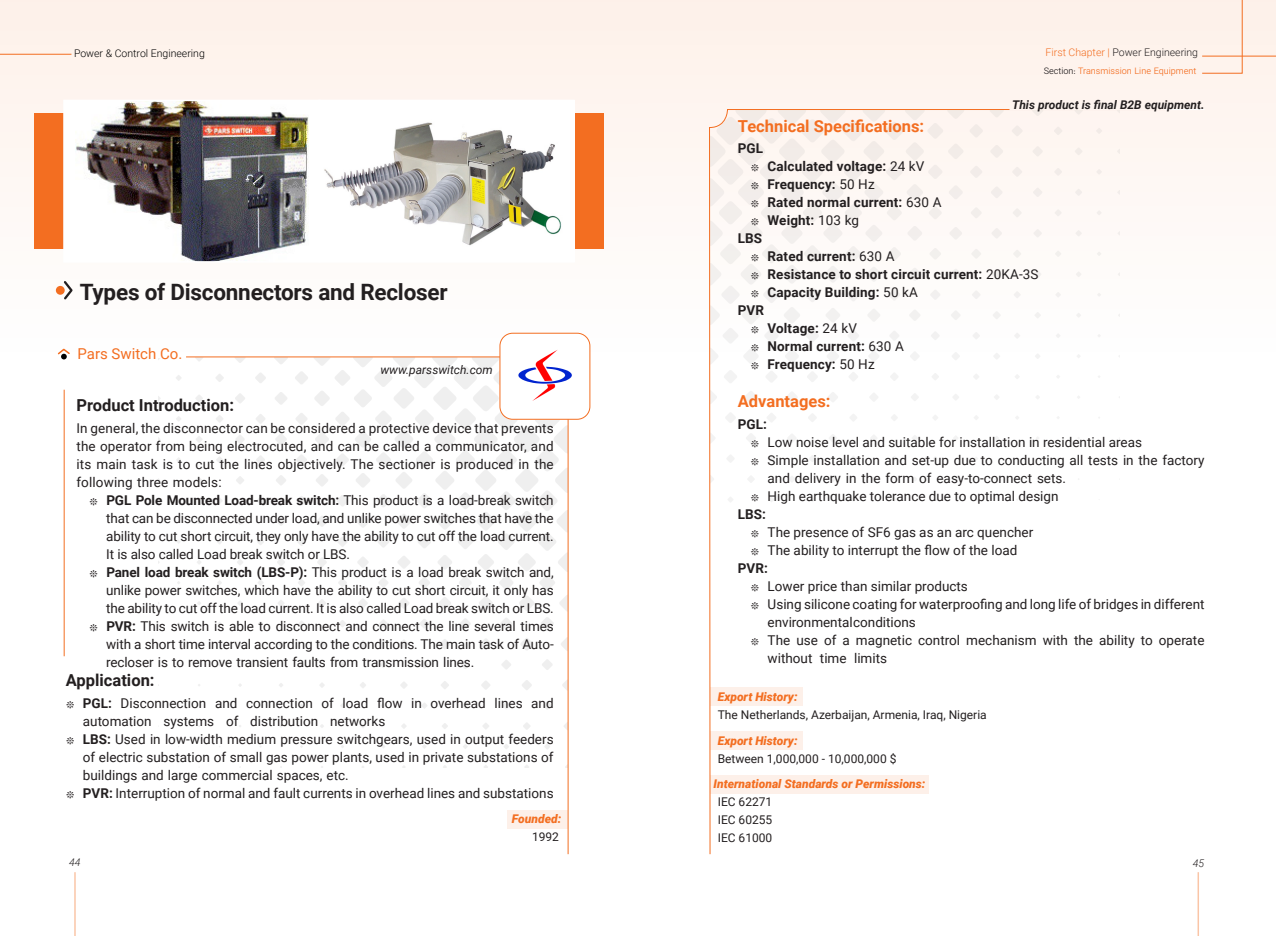
<style>
.page{position:relative;width:1276px;height:936px;background:#fff}
.page>*{position:absolute;margin:0;border:0;box-sizing:border-box;transform-origin:0 0}
.Product_Name_C1{font:700 22.5px "Roboto";letter-spacing:-.01em;color:#231f20}
.Technical_Specificat{font:700 16.5px "Roboto";color:#f36e21}
.Product_Introduction{font:700 16.5px "Roboto";color:#231f20}
.Company_Name_C1{font:15px "Roboto";color:#f36e21}
.Text{font:13.5px/18px "Roboto";color:#231f20;text-align:justify}
.Text-2{font:700 13.5px "Roboto";letter-spacing:.01em;color:#231f20}
.Founded_Text{font:12px "Roboto";color:#231f20}
.Exports_History_C1{font:italic 900 12px "Roboto";color:#f36e21}
.B2BC{font:italic 700 12px "Roboto";color:#231f20}
.Exports_History_C2{font:italic 900 12px "Roboto";color:#f36e21}
.Standard_Bullet{font:12px "Roboto";color:#231f20}
.Website{font:italic 12px "Roboto";color:#231f20}
.t1{font:300 10.5px "Roboto";color:#231f20}
.t2{font:300 10.5px "Roboto";color:#000}
.t3{font:italic 300 10.5px "Roboto";color:#231f20}
.t4{font:300 9px "IRAN Sans X";color:#f36e21}
.s1{font-family:"IRAN Sans X"}
.s2{font-weight:700}
.s3{color:#f36e21}
.s4{color:#231f20}
.s5{font-family:"IRAN Sans X";font-weight:400}
.s6{font-weight:400}
</style>
<div class="page">
<div style="left:0;top:0;width:638px;height:364px;background:#fef7f2"></div>
<div style="left:638px;top:0;width:638px;height:364px;background:linear-gradient(to bottom,#fdf1e9,#feffff)"></div>
<hr style="left:1197px;top:872px;width:2px;height:63px;background:#f36e21">
<hr style="left:0;top:54px;width:71px;height:1px;background:#f36e21">
<svg style="left:109px;top:356px;width:459px;height:498px"></svg>
<div style="left:500px;top:333px;width:90px;height:86px;background:#fff;border-radius:13px"></div>
<div style="left:500px;top:333px;width:90px;height:86px;border:1px solid #f36e21;border-radius:13px"></div>
<hr style="left:74px;top:872px;width:2px;height:63px;background:#f36e21">
<svg style="left:56px;top:347px;width:15px;height:12px"></svg>
<svg style="left:1201px;top:0;width:42px;height:74px;background:#fcece2"></svg>
<hr style="left:1202px;top:56px;width:74px;height:1px;background:#f36e21">
<div style="left:34px;top:113px;width:570px;height:136px;background:#f36e21"></div>
<hr style="left:64px;top:389px;width:1px;height:267px;background:#f36e21">
<hr style="left:77px;top:356px;width:109px;height:2px;background:#fff">
<div style="left:507px;top:810px;width:61px;height:18px;background:#fdf0e9"></div>
<div style="left:56px;top:286px;width:9px;height:9px;background:#f36e21;border-radius:50%"></div>
<svg style="left:62px;top:281px;width:11px;height:19px"></svg>
<img style="left:518px;top:350px;width:54px;height:51px">
<svg style="left:709px;top:109px;width:456px;height:745px"></svg>
<hr style="left:1009px;top:109px;width:195px;height:1px;background:#fff">
<div style="left:710px;top:775px;width:218px;height:18px;background:#fdf0e9"></div>
<div style="left:710px;top:731px;width:92px;height:18px;background:#fdf0e9"></div>
<div style="left:710px;top:687px;width:92px;height:18px;background:#fdf0e9"></div>
<img style="left:321px;top:103px;width:251px;height:156px">
<div style="left:318px;top:100px;width:257px;height:162px;border:2px solid #fff"></div>
<div style="left:64px;top:100px;width:256px;height:162px;background:#fff"></div>
<img style="left:75px;top:103px;width:233px;height:156px">
<div style="left:63px;top:100px;width:258px;height:162px;border:2px solid #fff"></div>
<p class="t2" style="left:74px;top:46px;width:132px">Power &amp; Control Engineering</p>
<p class="Product_Name_C1" style="left:80px;top:276px;width:369px">Types of Disconnectors and Recloser</p>
<p class="Company_Name_C1" style="left:77px;top:343px;width:106px">Pars Switch Co.</p>
<p class="Product_Introduction" style="left:76px;top:393px;width:159px">Product Introduction:</p>
<p class="Website" style="left:380px;top:361px;width:114px">www.parsswitch.com</p>
<p class="Text" style="left:76px;top:418px;width:479px">In general, the disconnector can be considered a protective device that prevents the operator from being electrocuted, and can be called a communicator, and its main task is to cut the lines objectively. The sectioner is produced in the following three models:</p>
<p class="Text" style="left:106px;top:490px;width:449px;text-indent:-17px"><span class="s1">٭</span> <span class="s2">PGL Pole Mounted Load-break switch:</span> This product is a load-break switch that can be disconnected under load, and unlike power switches that have the ability to cut short circuit, they only have the ability to cut off the load current.<br>It is also called Load break switch or LBS.</p>
<p class="Text" style="left:106px;top:562px;width:449px;text-indent:-17px"><span class="s1">٭</span> <span class="s2">Panel load break switch (LBS-P):</span> This product is a load break switch and, unlike power switches, which have the ability to cut short circuit, it only has the ability to cut off the load current. It is also called Load break switch or LBS.</p>
<p class="Text" style="left:106px;top:616px;width:449px;text-indent:-17px"><span class="s1">٭</span> <span class="s2">PVR:</span> This switch is able to disconnect and connect the line several times with a short time interval according to the conditions. The main task of Auto&shy;recloser is to remove transient faults from transmission lines.</p>
<p class="Product_Introduction" style="left:66px;top:668px;width:90px">Application:</p>
<p class="Text" style="left:83px;top:693px;width:472px;text-indent:-17px"><span class="s1">٭</span> <span class="s2">PGL:</span> Disconnection and connection of load flow in overhead lines and automation systems of distribution networks</p>
<p class="Text" style="left:83px;top:729px;width:472px;text-indent:-17px"><span class="s1">٭</span> <span class="s2">LBS:</span> Used in low-width medium pressure switchgears, used in output feeders of electric substation of small gas power plants, used in private substations of buildings and large commercial spaces, etc.</p>
<p class="Text" style="left:66px;top:783px;width:489px"><span class="s1">٭</span> <span class="s2">PVR:</span> Interruption of normal and fault currents in overhead lines and substations</p>
<p class="Exports_History_C1" style="left:512px;top:810px;width:51px">Founded:</p>
<p class="t3" style="left:69px;top:855px;width:13px">44</p>
<p class="Founded_Text" style="left:532px;top:828px;width:28px">1992</p>
<p class="t1" style="left:1045px;top:45px;width:154px"><span class="s3">First Chapter |</span> Power Engineering</p>
<p class="t4" style="left:1043px;top:65px;width:154px"><span class="s4">Section:</span> Transmission Line Equipment</p>
<p class="Technical_Specificat" style="left:738px;top:115px;width:188px">Technical Specifications:</p>
<p class="B2BC" style="left:1012px;top:96px;width:194px">This product is final B2B equipment.</p>
<p class="Text-2" style="left:738px;top:139px;width:27px">PGL</p>
<p class="Text-2" style="left:750px;top:157px;width:175px"><span class="s5">٭</span> Calculated voltage: <span class="s6">24 kV</span></p>
<p class="Text-2" style="left:750px;top:175px;width:126px"><span class="s5">٭</span> Frequency: <span class="s6">50 Hz</span></p>
<p class="Text-2" style="left:750px;top:193px;width:192px"><span class="s5">٭</span> Rated normal current: <span class="s6">630 A</span></p>
<p class="Text-2" style="left:750px;top:211px;width:110px"><span class="s5">٭</span> Weight: <span class="s6">103 kg</span></p>
<p class="Text-2" style="left:738px;top:229px;width:26px">LBS</p>
<p class="Text-2" style="left:750px;top:247px;width:145px"><span class="s5">٭</span> Rated current: <span class="s6">630 A</span></p>
<p class="Text-2" style="left:750px;top:265px;width:289px"><span class="s5">٭</span> Resistance to short circuit current: <span class="s6">20KA-3S</span></p>
<p class="Text-2" style="left:750px;top:283px;width:169px"><span class="s5">٭</span> Capacity Building: <span class="s6">50 kA</span></p>
<p class="Text-2" style="left:738px;top:301px;width:28px">PVR</p>
<p class="Text-2" style="left:750px;top:319px;width:108px"><span class="s5">٭</span> Voltage: <span class="s6">24 kV</span></p>
<p class="Text-2" style="left:750px;top:337px;width:155px"><span class="s5">٭</span> Normal current: <span class="s6">630 A</span></p>
<p class="Text-2" style="left:750px;top:355px;width:126px"><span class="s5">٭</span> Frequency: <span class="s6">50 Hz</span></p>
<p class="Technical_Specificat" style="left:738px;top:390px;width:94px">Advantages:</p>
<p class="Text-2" style="left:738px;top:414px;width:31px">PGL:</p>
<p class="Text" style="left:750px;top:432px;width:393px"><span class="s1">٭</span> Low noise level and suitable for installation in residential areas</p>
<p class="Text" style="left:767px;top:450px;width:438px;text-indent:-17px"><span class="s1">٭</span> Simple installation and set-up due to conducting all tests in the factory and delivery in the form of easy-to-connect sets.</p>
<p class="Text" style="left:750px;top:486px;width:309px"><span class="s1">٭</span> High earthquake tolerance due to optimal design</p>
<p class="Text-2" style="left:738px;top:504px;width:30px">LBS:</p>
<p class="Text" style="left:750px;top:522px;width:284px"><span class="s1">٭</span> The presence of SF6 gas as an arc quencher</p>
<p class="Text" style="left:750px;top:540px;width:268px"><span class="s1">٭</span> The ability to interrupt the flow of the load</p>
<p class="Text-2" style="left:738px;top:558px;width:31px">PVR:</p>
<p class="Text" style="left:750px;top:576px;width:219px"><span class="s1">٭</span> Lower price than similar products</p>
<p class="Text" style="left:767px;top:594px;width:438px;text-indent:-17px"><span class="s1">٭</span> Using silicone coating for waterproofing and long life of bridges in different environmental conditions</p>
<p class="Text" style="left:767px;top:630px;width:438px;text-indent:-17px"><span class="s1">٭</span> The use of a magnetic control mechanism with the ability to operate without time limits</p>
<p class="Exports_History_C2" style="left:718px;top:687px;width:81px">Export History:</p>
<p class="Founded_Text" style="left:718px;top:706px;width:270px">The Netherlands, Azerbaijan, Armenia, Iraq, Nigeria</p>
<p class="Exports_History_C2" style="left:718px;top:732px;width:81px">Export History:</p>
<p class="Founded_Text" style="left:718px;top:750px;width:180px">Between 1,000,000 - 10,000,000 $</p>
<p class="Exports_History_C1" style="left:713px;top:775px;width:213px">International Standards or Permissions:</p>
<p class="Standard_Bullet" style="left:718px;top:793px;width:56px">IEC 62271</p>
<p class="Standard_Bullet" style="left:718px;top:811px;width:56px">IEC 60255</p>
<p class="Standard_Bullet" style="left:718px;top:829px;width:56px">IEC 61000</p>
<p class="t3" style="left:1192px;top:856px;width:13px">45</p>
</div>
